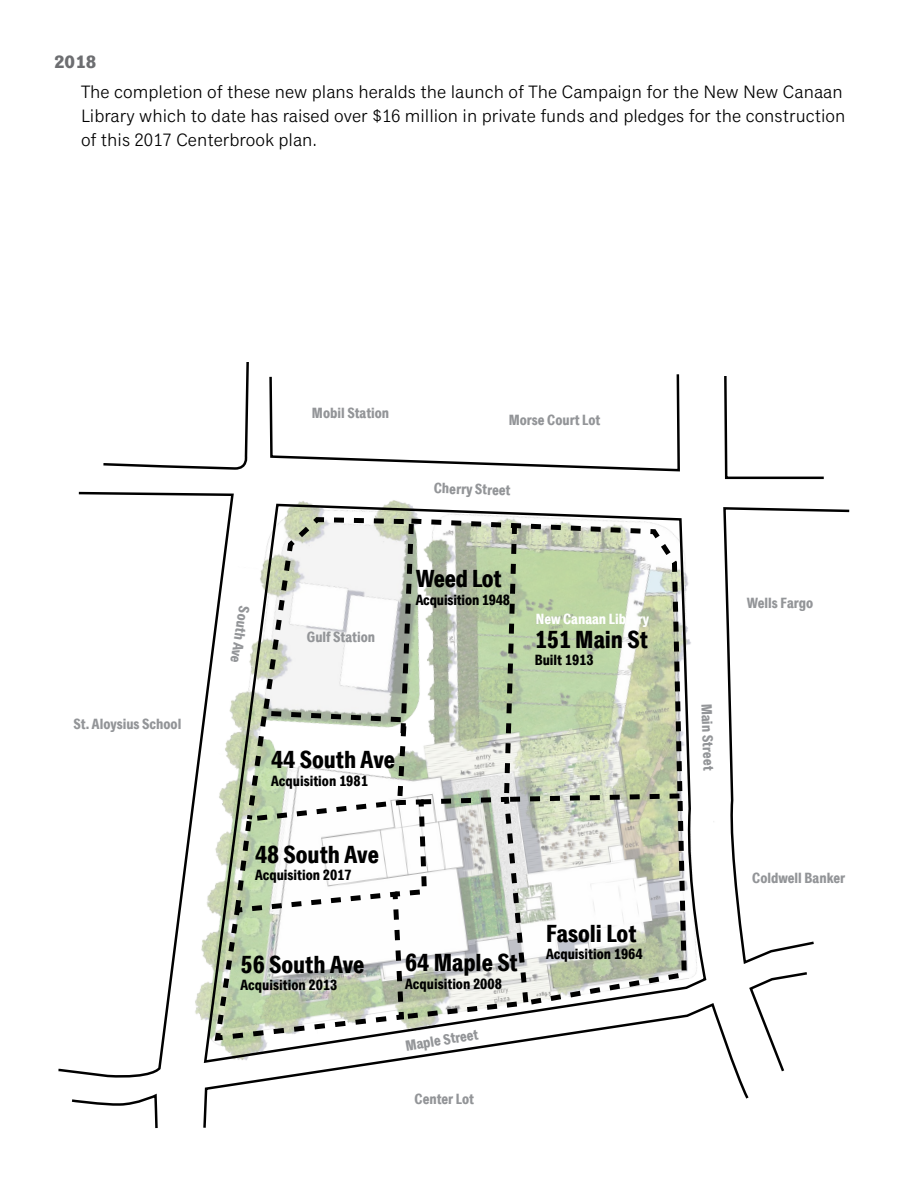
<style>
.page{position:relative;width:918px;height:1188px;background:#fff}
.page>*{position:absolute;margin:0;border:0;box-sizing:border-box;transform-origin:0 0}
.t1{font:700 condensed 24.9px "Classic Grotesque Pro";color:#000}
.t2{font:18px/24px "Classic Grotesque Pro";color:#000}
.t3{font:700 18px "Classic Grotesque Pro";color:#6d6e71}
.t4{font:700 condensed 15px "Classic Grotesque Pro";color:#939598}
.t5{font:700 condensed 15px "Classic Grotesque Pro";color:#000}
.t6{font:700 condensed 15px "Classic Grotesque Pro";color:#fff}
</style>
<div class="page">
<svg style="left:235px;top:502px;width:472px;height:503px"></svg>
<svg style="left:749px;top:972px;width:58px;height:100px"></svg>
<svg style="left:723px;top:508px;width:127px;height:456px"></svg>
<svg style="left:724px;top:376px;width:100px;height:104px"></svg>
<svg style="left:269px;top:374px;width:411px;height:98px"></svg>
<svg style="left:103px;top:363px;width:147px;height:375px"></svg>
<svg style="left:58px;top:491px;width:177px;height:587px"></svg>
<svg style="left:202px;top:1005px;width:549px;height:123px"></svg>
<svg style="left:71px;top:1096px;width:87px;height:33px"></svg>
<svg style="left:501px;top:521px;width:184px;height:283px;background:#becbac"></svg>
<p class="t3" style="left:54px;top:50px;width:44px">2018</p>
<p class="t2" style="left:81px;top:80px;width:766px">The completion of these new plans heralds the launch of The Campaign for the New New Canaan<br>Library which to date has raised over $16 million in private funds and pledges for the construction of this 2017 Centerbrook plan.</p>
<p class="t4" style="left:74px;top:714px;width:109px">St. Aloysius School</p>
<p class="t4" style="left:254px;top:608px;width:59px;rotate:99deg">South Ave</p>
<p class="t4" style="left:312px;top:403px;width:79px">Mobil Station</p>
<p class="t4" style="left:509px;top:411px;width:93px">Morse Court Lot</p>
<p class="t4" style="left:434px;top:479px;width:78px;rotate:1deg">Cherry Street</p>
<p class="t4" style="left:307px;top:627px;width:70px">Gulf Station</p>
<h1 class="t1" style="left:416px;top:563px;width:87px">Weed Lot</h1>
<p class="t5" style="left:416px;top:590px;width:96px">Acquisition 1948</p>
<p class="t6" style="left:536px;top:609px;width:115px">New Canaan Library</p>
<h1 class="t1" style="left:535px;top:623px;width:115px">151 Main St</h1>
<p class="t5" style="left:535px;top:651px;width:61px">Built 1913</p>
<h1 class="t1" style="left:271px;top:744px;width:125px">44 South Ave</h1>
<p class="t5" style="left:271px;top:771px;width:98px">Acquisition 1981</p>
<h1 class="t1" style="left:255px;top:838px;width:125px">48 South Ave</h1>
<p class="t5" style="left:255px;top:865px;width:98px">Acquisition 2017</p>
<h1 class="t1" style="left:241px;top:949px;width:125px">56 South Ave</h1>
<p class="t5" style="left:241px;top:976px;width:98px">Acquisition 2013</p>
<h1 class="t1" style="left:405px;top:947px;width:114px">64 Maple St</h1>
<p class="t5" style="left:405px;top:974px;width:98px">Acquisition 2008</p>
<p class="t4" style="left:404px;top:1037px;width:75px;rotate:-10deg">Maple Street</p>
<p class="t4" style="left:415px;top:1089px;width:61px">Center Lot</p>
<h1 class="t1" style="left:546px;top:917px;width:92px">Fasoli Lot</h1>
<p class="t5" style="left:546px;top:944px;width:98px">Acquisition 1964</p>
<p class="t4" style="left:747px;top:593px;width:68px">Wells Fargo</p>
<p class="t4" style="left:716px;top:703px;width:68px;rotate:88deg">Main Street</p>
<p class="t4" style="left:752px;top:869px;width:94px">Coldwell Banker</p>
</div>
